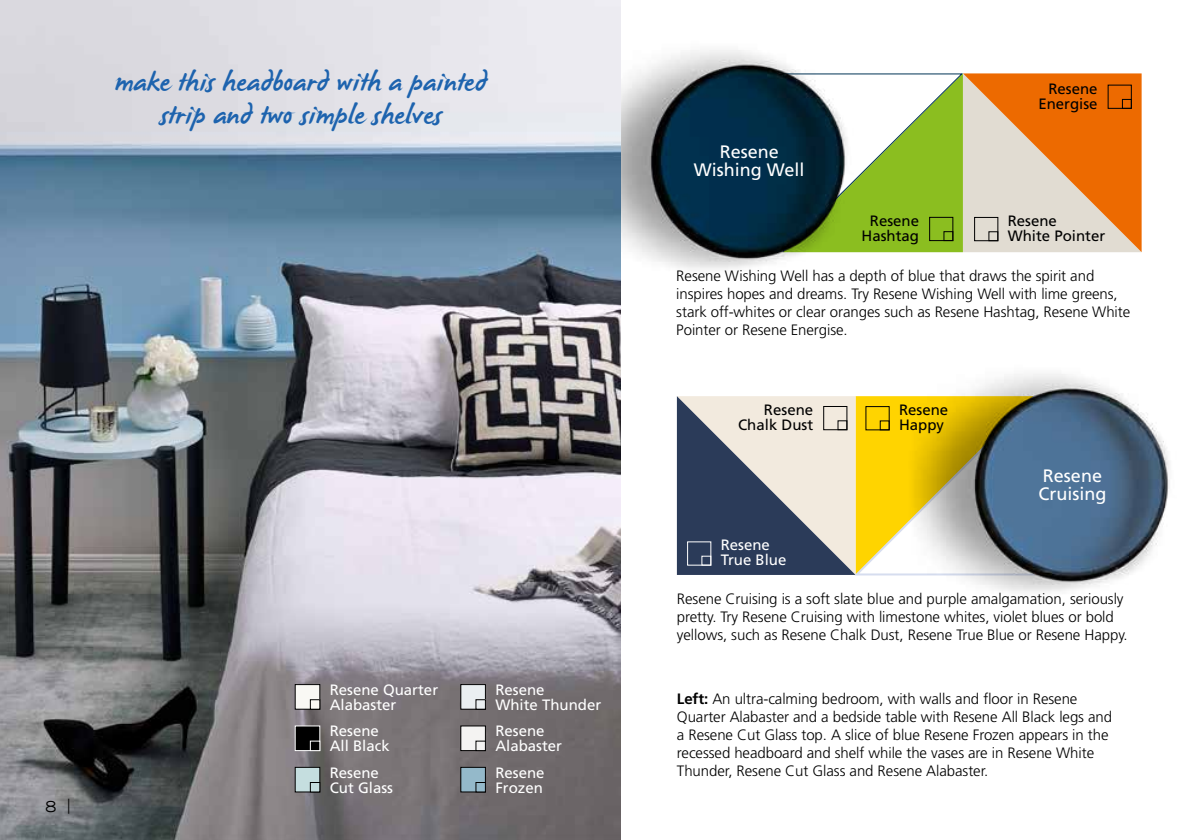
<style>
.page{position:relative;width:1191px;height:840px;background:#fff}
.page>*{position:absolute;margin:0;border:0;box-sizing:border-box;transform-origin:0 0}
.t1{font:27px/32.4px "James Paul";color:#1d63ae;text-align:center}
.t2{font:18px/18px "Frutiger";color:#fff}
.t3{font:300 15px/18px "Frutiger";letter-spacing:-.005em;color:#000}
.t4{font:15px/15px "Frutiger";color:#fff}
.t5{font:15px/15px "Frutiger";color:#000}
.t6{font:expanded 15px "Trade Gothic LH";color:#000}
.s1{font-weight:700}
</style>
<div class="page">
<svg style="left:858px;top:73px;width:283px;height:180px;background:#d0b367"></svg>
<svg style="left:677px;top:396px;width:221px;height:180px;background:#a3a085"></svg>
<img style="left:898px;top:374px;width:271px;height:218px">
<img style="left:620px;top:22px;width:238px;height:258px">
<div style="left:974px;top:217px;width:24px;height:24px;border:1px solid #000"></div>
<div style="left:988px;top:231px;width:10px;height:10px;border:1px solid #000"></div>
<div style="left:929px;top:217px;width:24px;height:24px;border:1px solid #000"></div>
<div style="left:943px;top:231px;width:10px;height:10px;border:1px solid #000"></div>
<div style="left:823px;top:406px;width:24px;height:24px;border:1px solid #000"></div>
<div style="left:837px;top:420px;width:10px;height:10px;border:1px solid #000"></div>
<div style="left:1122px;top:99px;width:9px;height:10px;border:1px solid #000"></div>
<div style="left:687px;top:541px;width:24px;height:24px;border:1px solid #fff"></div>
<div style="left:701px;top:555px;width:10px;height:10px;border:1px solid #fff"></div>
<div style="left:865px;top:406px;width:24px;height:24px;border:1px solid #000"></div>
<div style="left:880px;top:420px;width:9px;height:10px;border:1px solid #000"></div>
<img style="left:0;top:0;width:620px;height:839px">
<div style="left:295px;top:684px;width:25px;height:24px;background:#f9f8f4"></div>
<div style="left:295px;top:684px;width:25px;height:25px;border:1px solid #000"></div>
<div style="left:310px;top:699px;width:10px;height:10px;border:1px solid #000"></div>
<div style="left:295px;top:725px;width:25px;height:25px;background:#000"></div>
<div style="left:310px;top:740px;width:10px;height:10px;border:1px solid #fff"></div>
<div style="left:295px;top:766px;width:25px;height:25px;background:#c5dedf"></div>
<div style="left:295px;top:766px;width:25px;height:25px;border:1px solid #000"></div>
<div style="left:310px;top:781px;width:10px;height:10px;border:1px solid #000"></div>
<div style="left:461px;top:684px;width:24px;height:24px;background:#eaeff1"></div>
<div style="left:460px;top:684px;width:26px;height:25px;border:1px solid #000"></div>
<div style="left:475px;top:699px;width:11px;height:10px;border:1px solid #000"></div>
<div style="left:461px;top:725px;width:24px;height:25px;background:#f4f3f2"></div>
<div style="left:460px;top:725px;width:26px;height:25px;border:1px solid #000"></div>
<div style="left:475px;top:740px;width:11px;height:10px;border:1px solid #000"></div>
<div style="left:461px;top:766px;width:24px;height:25px;background:#94b9ca"></div>
<div style="left:460px;top:766px;width:26px;height:25px;border:1px solid #000"></div>
<div style="left:475px;top:781px;width:11px;height:10px;border:1px solid #000"></div>
<h1 class="t1" style="left:115px;top:68px;width:373px">make this headboard with a painted strip and two simple shelves</h1>
<p class="t6" style="left:45px;top:795px;width:26px">8 |</p>
<p class="t4" style="left:330px;top:681px;width:110px">Resene Quarter<br>Alabaster</p>
<p class="t4" style="left:330px;top:722px;width:62px">Resene<br>All Black</p>
<p class="t4" style="left:330px;top:764px;width:65px">Resene<br>Cut Glass</p>
<p class="t4" style="left:495px;top:681px;width:107px">Resene<br>White Thunder</p>
<p class="t4" style="left:495px;top:722px;width:68px">Resene<br>Alabaster</p>
<p class="t4" style="left:495px;top:764px;width:51px">Resene<br>Frozen</p>
<p class="t2" style="left:694px;top:143px;width:112px;text-align:center">Resene<br>Wishing Well</p>
<p class="t5" style="left:861px;top:213px;width:59px;text-align:center">Resene<br>Hashtag</p>
<p class="t5" style="left:1038px;top:81px;width:61px;text-align:right">Resene<br>Energise</p>
<p class="t5" style="left:1007px;top:213px;width:99px">Resene<br>White Pointer</p>
<p class="t3" style="left:676px;top:266px;width:455px">Resene Wishing Well has a depth of blue that draws the spirit and inspires hopes and dreams. Try Resene Wishing Well with lime greens, stark off-whites or clear oranges such as Resene Hashtag, Resene White Pointer or Resene Energise.</p>
<p class="t5" style="left:738px;top:402px;width:77px;text-align:right">Resene<br>Chalk Dust</p>
<p class="t4" style="left:721px;top:537px;width:67px">Resene<br>True Blue</p>
<p class="t5" style="left:899px;top:402px;width:51px">Resene<br>Happy</p>
<p class="t2" style="left:1038px;top:466px;width:70px">Resene<br>Cruising</p>
<p class="t3" style="left:677px;top:589px;width:452px">Resene Cruising is a soft slate blue and purple amalgamation, seriously pretty. Try Resene Cruising with limestone whites, violet blues or bold yellows, such as Resene Chalk Dust, Resene True Blue or Resene Happy.</p>
<p class="t3" style="left:677px;top:689px;width:437px"><span class="s1">Left:</span> An ultra-calming bedroom, with walls and floor in Resene Quarter Alabaster and a bedside table with Resene All Black legs and a Resene Cut Glass top. A slice of blue Resene Frozen appears in the recessed headboard and shelf while the vases are in Resene White Thunder, Resene Cut Glass and Resene Alabaster.</p>
</div>
